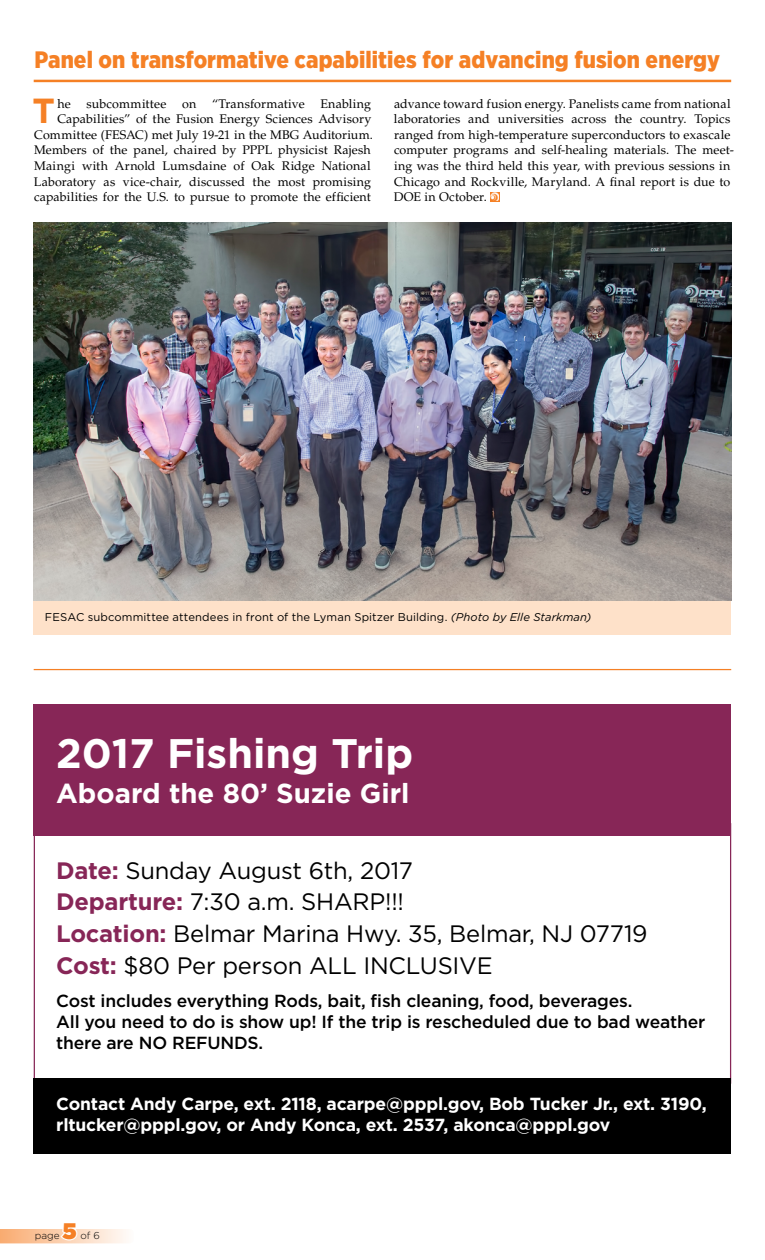
<style>
.page{position:relative;width:765px;height:1260px;background:#fff}
.page>*{position:absolute;margin:0;border:0;box-sizing:border-box;transform-origin:0 0}
.t1{font:700 41.25px "Gotham";color:#fff}
.t2{font:700 34.88px "Gotham";color:#f58025}
.t3{font:700 27.5px "Gotham";color:#fff}
.t4{font:23.75px/31.9px "Gotham";letter-spacing:-.01em;color:#000}
.t5{font:900 23.75px "Gotham Narrow";letter-spacing:.005em;color:#f58025}
.t6{font:900 22.5px "Gotham";color:#f58025}
.t7{font:500 17.5px/21.2px "Gotham";letter-spacing:-.01em;color:#000}
.t8{font:700 17.5px/21.2px "Gotham";letter-spacing:-.01em;color:#fff}
.t9{font:12.5px/15.6px "Palatino LT Std";letter-spacing:.01em;color:#000;text-align:right}
.t10{font:11.25px "Gotham";letter-spacing:.01em;color:#000}
.t11{font:300 10px "Gotham";color:#000}
.s1{font-style:italic}
.s2{font-weight:700;color:#872657}
</style>
<div class="page">
<svg style="left:33px;top:823px;width:699px;height:261px"></svg>
<div style="left:34px;top:704px;width:697px;height:132px;background:#872657"></div>
<div style="left:34px;top:1079px;width:697px;height:75px;background:#000"></div>
<hr style="left:34px;top:669px;width:697px;height:1px;background:#f58025">
<svg style="left:490px;top:192px;width:9px;height:9px"></svg>
<svg style="left:491px;top:193px;width:8px;height:8px"></svg>
<img style="left:34px;top:222px;width:697px;height:379px">
<div style="left:34px;top:601px;width:697px;height:33px;background:#fee1c9"></div>
<hr style="left:34px;top:80px;width:697px;height:2px;background:#f58025">
<svg style="left:0;top:1229px;width:126px;height:14px;background:#fbd4b6"></svg>
<h3 class="t5" style="left:34px;top:44px;width:687px">Panel on transformative capabilities for advancing fusion energy</h3>
<h2 class="t2" style="left:33px;top:88px;width:24px">T</h2>
<p class="t9" style="left:57px;top:96px;width:15px">he</p>
<p class="t9" style="left:86px;top:96px;width:81px">subcommittee</p>
<p class="t9" style="left:182px;top:96px;width:16px">on</p>
<p class="t9" style="left:212px;top:96px;width:94px">“Transformative</p>
<p class="t9" style="left:34px;top:96px;width:341px">Enabling<br>Capabilities” of the Fusion Energy Sciences Advisory Committee (FESAC) met July 19-21 in the MBG Auditorium.<br>Members of the panel, chaired by PPPL physicist Rajesh Maingi with Arnold Lumsdaine of Oak Ridge National Laboratory as vice-chair, discussed the most promising capabilities for the U.S. to pursue to promote the efficient</p>
<p class="t9" style="left:394px;top:96px;width:342px;text-align:left">advance toward fusion energy. Panelists came from national laboratories and universities across the country. Topics ranged from high-temperature superconductors to exascale computer programs and self-healing materials. The meet&shy;ing was the third held this year, with previous sessions in Chicago and Rockville, Maryland. A final report is due to DOE in October.</p>
<p class="t10" style="left:45px;top:610px;width:548px">FESAC subcommittee attendees in front of the Lyman Spitzer Building. <span class="s1">(Photo by Elle Starkman)</span></p>
<h1 class="t1" style="left:56px;top:726px;width:359px">2017 Fishing Trip</h1>
<h3 class="t3" style="left:56px;top:775px;width:355px">Aboard the 80’ Suzie Girl</h3>
<h3 class="t4" style="left:56px;top:854px;width:593px"><span class="s2">Date:</span> Sunday August 6th, 2017<br><span class="s2">Departure:</span> 7:30 a.m. SHARP!!!<br><span class="s2">Location:</span> Belmar Marina Hwy. 35, Belmar, NJ 07719<br><span class="s2">Cost:</span> $80 Per person ALL INCLUSIVE</h3>
<h3 class="t7" style="left:56px;top:990px;width:651px">Cost includes everything Rods, bait, fish cleaning, food, beverages.<br>All you need to do is show up! If the trip is rescheduled due to bad weather there are NO REFUNDS.</h3>
<h3 class="t8" style="left:56px;top:1093px;width:652px">Contact Andy Carpe, ext. 2118, acarpe@pppl.gov, Bob Tucker Jr., ext. 3190, rltucker@pppl.gov, or Andy Konca, ext. 2537, akonca@pppl.gov</h3>
<p class="t11" style="left:35px;top:1229px;width:26px">page</p>
<h3 class="t6" style="left:62px;top:1215px;width:16px">5</h3>
<p class="t11" style="left:80px;top:1229px;width:21px">of 6</p>
</div>
